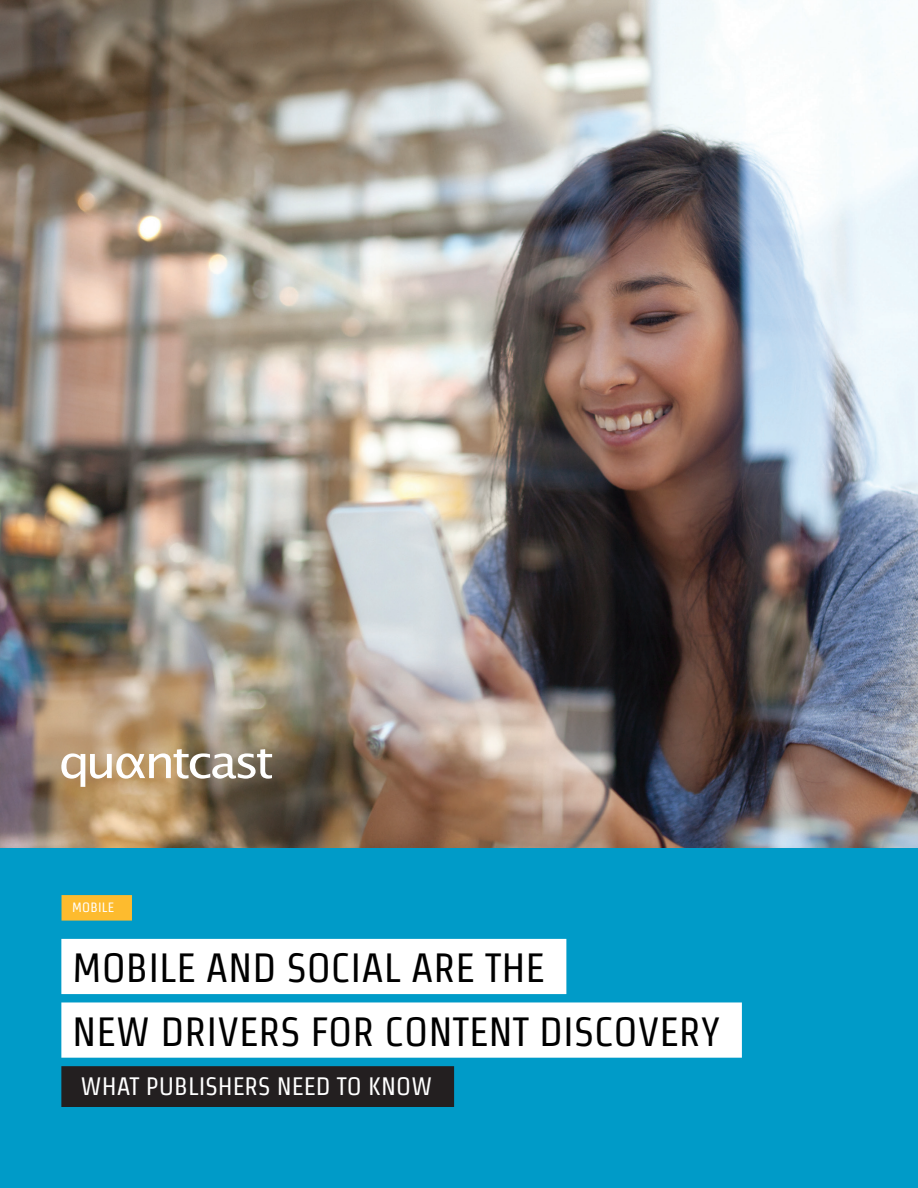
<style>
.page{position:relative;width:918px;height:1188px;background:#fff}
.page>*{position:absolute;margin:0;border:0;box-sizing:border-box;transform-origin:0 0}
.Main_Title{font:40.8px "Strait";color:#000}
.Cover_subheads{font:25.2px "Strait";color:#fff}
.Yellow_date{font:13.5px "Strait";letter-spacing:.02em;color:#fff}
</style>
<div class="page">
<img style="left:0;top:0;width:918px;height:849px">
<div style="left:0;top:849px;width:918px;height:339px;background:#009bc8"></div>
<svg style="left:61px;top:749px;width:211px;height:38px"></svg>
<div style="left:62px;top:895px;width:70px;height:26px;background:#fdbb2e"></div>
<div style="left:61px;top:939px;width:505px;height:55px;background:#fff"></div>
<div style="left:61px;top:1002px;width:681px;height:56px;background:#fff"></div>
<div style="left:61px;top:1066px;width:393px;height:41px;background:#231f20"></div>
<p class="Yellow_date" style="left:72px;top:899px;width:44px">MOBILE</p>
<p class="Main_Title" style="left:72px;top:945px;width:474px">MOBILE AND SOCIAL ARE THE</p>
<p class="Main_Title" style="left:72px;top:1009px;width:650px">NEW DRIVERS FOR CONTENT DISCOVERY</p>
<p class="Cover_subheads" style="left:81px;top:1072px;width:353px">WHAT PUBLISHERS NEED TO KNOW</p>
</div>
